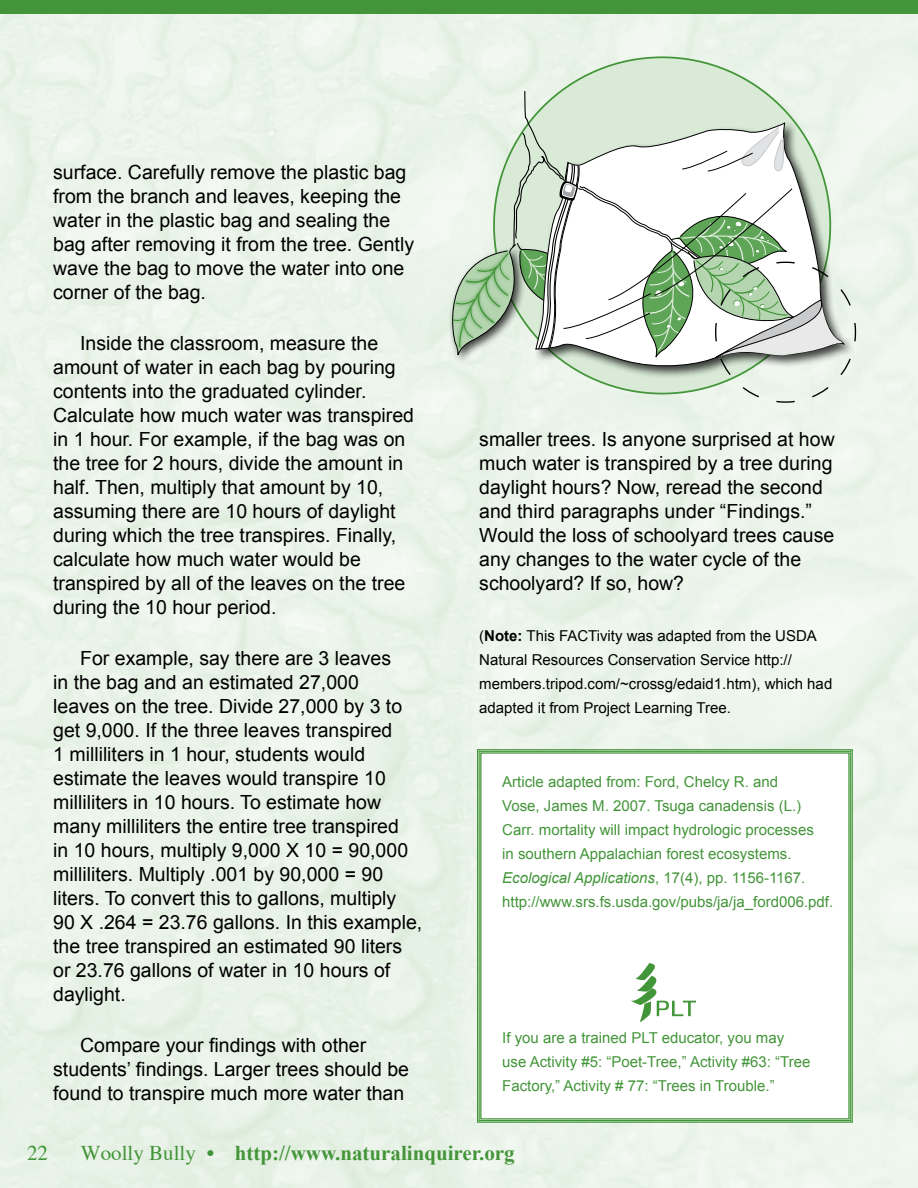
<style>
.page{position:relative;width:918px;height:1188px;background:#fff}
.page>*{position:absolute;margin:0;border:0;box-sizing:border-box;transform-origin:0 0}
.t1{font:700 21px "Times New Roman";color:#439539}
.t2{font:21px "Times";color:#439539}
.t3{font:19.5px/24px "Arial";color:#000}
.t4{font:15px/24px "Arial";color:#439539}
.t5{font:15px/24px "Arial";color:#000}
.s1{font-weight:700}
.s2{font-style:italic}
.s3{font-family:"Times";font-weight:400}
.s4{font-family:"Times";font-weight:400;font-style:italic}
</style>
<div class="page">
<div style="left:0;top:14px;width:918px;height:1174px;background:#ebf4ea"></div>
<div style="left:0;top:0;width:918px;height:14px;background:#439539"></div>
<svg style="left:476px;top:749px;width:377px;height:374px"></svg>
<div style="left:480px;top:752px;width:370px;height:368px;border:1px solid #439539"></div>
<svg style="left:628px;top:963px;width:70px;height:59px"></svg>
<div style="left:494px;top:57px;width:336px;height:337px;background:#d9ead7;border-radius:50%"></div>
<svg style="left:440px;top:90px;width:417px;height:313px"></svg>
<p class="t3" style="left:53px;top:160px;width:362px">surface. Carefully remove the plastic bag from the branch and leaves, keeping the water in the plastic bag and sealing the bag after removing it from the tree. Gently wave the bag to move the water into one corner of the bag.</p>
<p class="t3" style="left:53px;top:331px;width:362px;text-indent:27px">Inside the classroom, measure the amount of water in each bag by pouring contents into the graduated cylinder.<br>Calculate how much water was transpired in 1 hour. For example, if the bag was on the tree for 2 hours, divide the amount in half. Then, multiply that amount by 10, assuming there are 10 hours of daylight during which the tree transpires. Finally, calculate how much water would be transpired by all of the leaves on the tree during the 10 hour period.</p>
<p class="t3" style="left:53px;top:646px;width:371px;text-indent:27px">For example, say there are 3 leaves<br>in the bag and an estimated 27,000<br>leaves on the tree. Divide 27,000 by 3 to get 9,000. If the three leaves transpired<br>1 milliliters in 1 hour, students would estimate the leaves would transpire 10 milliliters in 10 hours. To estimate how many milliliters the entire tree transpired<br>in 10 hours, multiply 9,000 X 10 = 90,000 milliliters. Multiply .001 by 90,000 = 90 liters. To convert this to gallons, multiply 90 X .264 = 23.76 gallons. In this example, the tree transpired an estimated 90 liters or 23.76 gallons of water in 10 hours of daylight.</p>
<p class="t3" style="left:53px;top:1033px;width:357px;text-indent:27px">Compare your findings with other students’ findings. Larger trees should be found to transpire much more water than</p>
<p class="t3" style="left:479px;top:427px;width:357px">smaller trees. Is anyone surprised at how much water is transpired by a tree during daylight hours? Now, reread the second and third paragraphs under “Findings.” Would the loss of schoolyard trees cause any changes to the water cycle of the schoolyard? If so, how?</p>
<p class="t5" style="left:479px;top:624px;width:355px">(<span class="s1">Note:</span> This FACTivity was adapted from the USDA Natural Resources Conservation Service http:// members.tripod.com/~crossg/edaid1.htm), which had adapted it from Project Learning Tree.</p>
<p class="t4" style="left:502px;top:770px;width:333px">Article adapted from: Ford, Chelcy R. and<br>Vose, James M. 2007. Tsuga canadensis (L.)<br>Carr. mortality will impact hydrologic processes<br>in southern Appalachian forest ecosystems.<br><span class="s2">Ecological Applications</span>, 17(4), pp. 1156-1167. http://www.srs.fs.usda.gov/pubs/ja/ja_ford006.pdf.</p>
<p class="t4" style="left:502px;top:1026px;width:310px">If you are a trained PLT educator, you may use Activity #5: “Poet-Tree,” Activity #63: “Tree<br>Factory,” Activity # 77: “Trees in Trouble.”</p>
<p class="t2" style="left:27px;top:1140px;width:22px">22</p>
<p class="t1" style="left:81px;top:1138px;width:435px"><span class="s3">Woolly Bully</span> <span class="s4">•</span> http://www.naturalinquirer.org</p>
</div>
